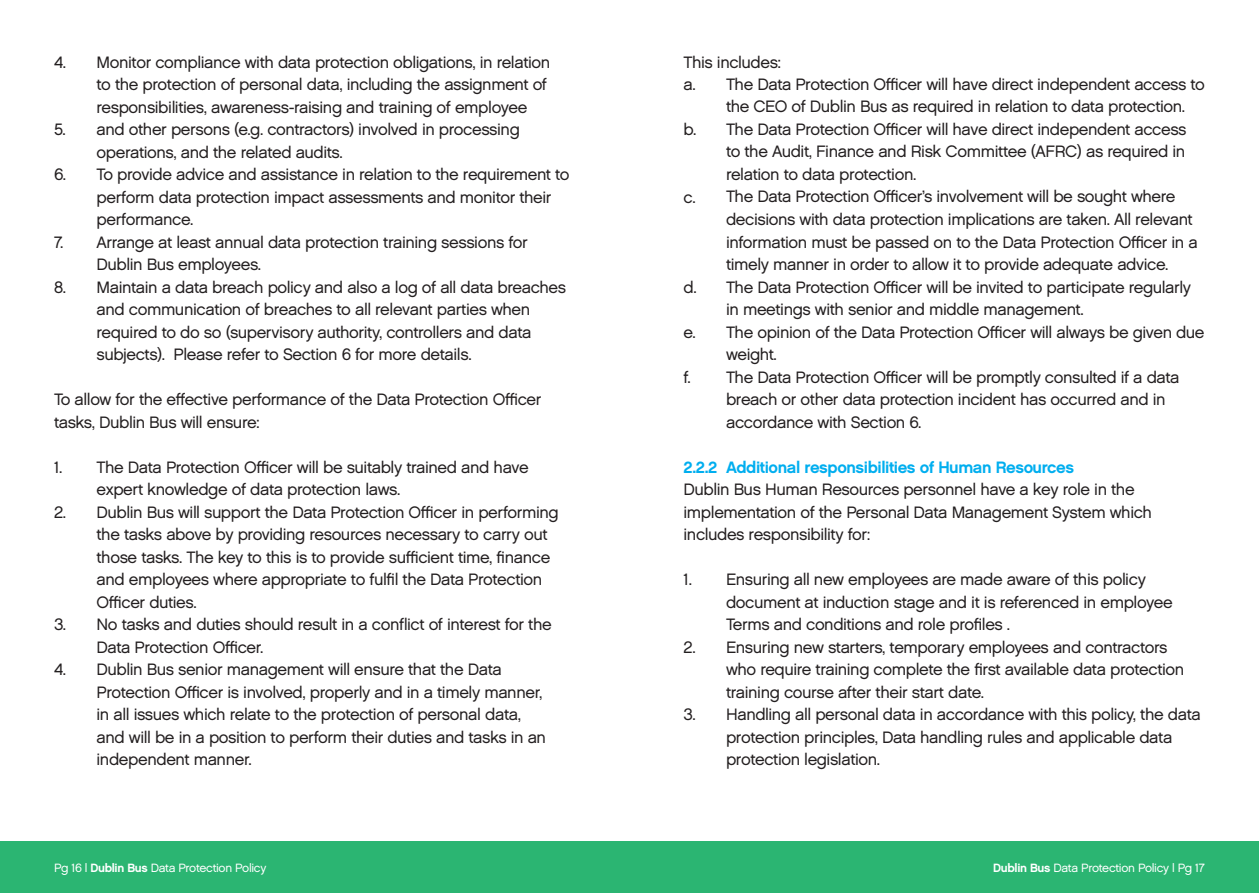
<style>
.page{position:relative;width:1259px;height:893px;background:#fff}
.page>*{position:absolute;margin:0;border:0;box-sizing:border-box;transform-origin:0 0}
.t1{font:16.5px/22.5px "Chalet London Nineteen Sixty";letter-spacing:-.025em;color:#231f20}
.t2{font:16.5px "Chalet New York Nineteen Sixty";letter-spacing:-.025em;color:#00aeef}
.t3{font:12px "Chalet London Nineteen Sixty";letter-spacing:-.025em;color:#fff}
.s1{font-family:"Chalet New York Nineteen Sixty"}
</style>
<div class="page">
<div style="left:0;top:841px;width:1259px;height:52px;background:#2bb572"></div>
<p class="t1" style="left:97px;top:50px;width:455px;text-indent:-43px">4. Monitor compliance with data protection obligations, in relation to the protection of personal data, including the assignment of responsibilities, awareness-raising and training of employee</p>
<p class="t1" style="left:97px;top:118px;width:425px;text-indent:-43px">5. and other persons (e.g. contractors) involved in processing operations, and the related audits.</p>
<p class="t1" style="left:97px;top:163px;width:474px;text-indent:-43px">6. To provide advice and assistance in relation to the requirement to perform data protection impact assessments and monitor their performance.</p>
<p class="t1" style="left:97px;top:230px;width:433px;text-indent:-43px">7. Arrange at least annual data protection training sessions for<br>Dublin Bus employees.</p>
<p class="t1" style="left:97px;top:275px;width:471px;text-indent:-43px">8. Maintain a data breach policy and also a log of all data breaches and communication of breaches to all relevant parties when required to do so (supervisory authority, controllers and data subjects). Please refer to Section 6 for more details.</p>
<p class="t1" style="left:54px;top:388px;width:489px">To allow for the efective performance of the Data Protection Ofcer tasks, Dublin Bus will ensure:</p>
<p class="t1" style="left:97px;top:455px;width:434px;text-indent:-43px">1. The Data Protection Ofcer will be suitably trained and have expert knowledge of data protection laws.</p>
<p class="t1" style="left:97px;top:500px;width:464px;text-indent:-43px">2. Dublin Bus will support the Data Protection Ofcer in performing the tasks above by providing resources necessary to carry out those tasks. The key to this is to provide sufcient time, fnance and employees where appropriate to fulfl the Data Protection Ofcer duties.</p>
<p class="t1" style="left:97px;top:613px;width:457px;text-indent:-43px">3. No tasks and duties should result in a confict of interest for the<br>Data Protection Ofcer.</p>
<p class="t1" style="left:97px;top:658px;width:451px;text-indent:-43px">4. Dublin Bus senior management will ensure that the Data Protection Ofcer is involved, properly and in a timely manner, in all issues which relate to the protection of personal data, and will be in a position to perform their duties and tasks in an independent manner.</p>
<p class="t3" style="left:54px;top:860px;width:214px">Pg 16 | <span class="s1">Dublin Bus</span> Data Protection Policy</p>
<p class="t1" style="left:683px;top:50px;width:99px">This includes:</p>
<p class="t1" style="left:726px;top:73px;width:480px;text-indent:-43px">a. The Data Protection Ofcer will have direct independent access to the CEO of Dublin Bus as required in relation to data protection.</p>
<p class="t1" style="left:726px;top:118px;width:462px;text-align:justify;text-indent:-43px">b. The Data Protection Ofcer will have direct independent access to the Audit, Finance and Risk Committee (AFRC) as required in relation to data protection.</p>
<p class="t1" style="left:726px;top:185px;width:473px;text-indent:-43px">c. The Data Protection Ofcer’s involvement will be sought where decisions with data protection implications are taken. All relevant information must be passed on to the Data Protection Ofcer in a timely manner in order to allow it to provide adequate advice.</p>
<p class="t1" style="left:726px;top:275px;width:466px;text-indent:-43px">d. The Data Protection Ofcer will be invited to participate regularly in meetings with senior and middle management.</p>
<p class="t1" style="left:726px;top:320px;width:480px;text-indent:-43px">e. The opinion of the Data Protection Ofcer will always be given due weight.</p>
<p class="t1" style="left:726px;top:365px;width:455px;text-indent:-43px">f. The Data Protection Ofcer will be promptly consulted if a data breach or other data protection incident has occurred and in accordance with Section 6.</p>
<h4 class="t2" style="left:683px;top:456px;width:392px">2.2.2 Additional responsibilities of Human Resources</h4>
<p class="t1" style="left:683px;top:478px;width:470px">Dublin Bus Human Resources personnel have a key role in the implementation of the Personal Data Management System which includes responsibility for:</p>
<p class="t1" style="left:726px;top:568px;width:448px;text-indent:-43px">1. Ensuring all new employees are made aware of this policy document at induction stage and it is referenced in employee<br>Terms and conditions and role profles .</p>
<p class="t1" style="left:726px;top:635px;width:460px;text-indent:-43px">2. Ensuring new starters, temporary employees and contractors who require training complete the frst available data protection training course after their start date.</p>
<p class="t1" style="left:726px;top:703px;width:476px;text-indent:-43px">3. Handling all personal data in accordance with this policy, the data protection principles, Data handling rules and applicable data protection legislation.</p>
<p class="t3" style="left:993px;top:860px;width:213px"><span class="s1">Dublin Bus</span> Data Protection Policy | Pg 17</p>
</div>
